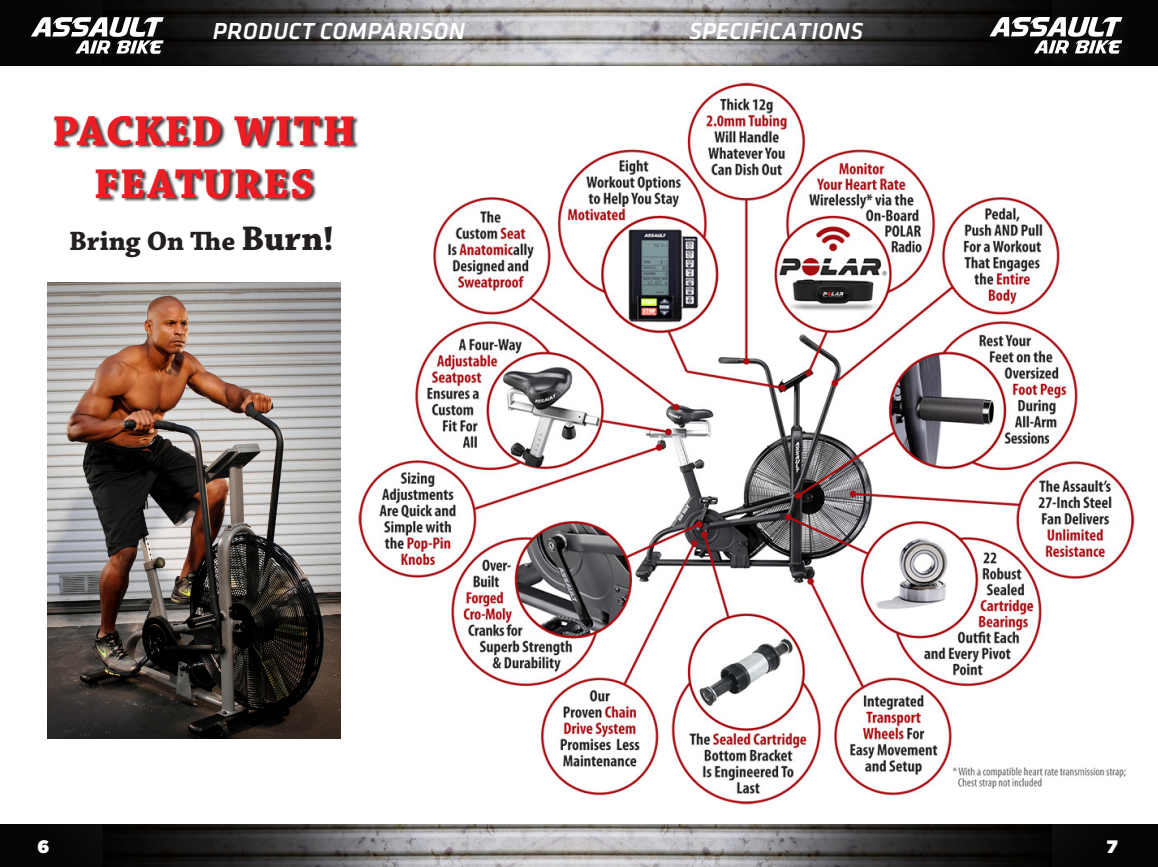
<style>
.page{position:relative;width:1158px;height:867px;background:#fff}
.page>*{position:absolute;margin:0;border:0;box-sizing:border-box;transform-origin:0 0}
.t1{font:700 44px "Chaparral Pro";letter-spacing:.025em;color:#ee1d23}
.t2{font:700 28px "Chaparral Pro";color:#231f20}
.t3{font:italic 500 24px "Klavika";letter-spacing:.015em;color:#fff}
.t4{font:900 18px "Gotham";color:#fff}
.s1{font-size:36px}
</style>
<div class="page">
<img style="left:0;top:0;width:577px;height:65px">
<img style="left:0;top:824px;width:577px;height:43px">
<div style="left:30px;top:16px;width:137px;height:42px;background:#070707"></div>
<svg style="left:31px;top:17px;width:133px;height:37px"></svg>
<svg style="left:577px;top:0;width:581px;height:65px;background:#666566"></svg>
<svg style="left:577px;top:824px;width:581px;height:43px;background:#504f4f"></svg>
<div style="left:982px;top:10px;width:152px;height:58px;background:#070706"></div>
<svg style="left:989px;top:17px;width:133px;height:37px"></svg>
<img style="left:358px;top:82px;width:777px;height:723px">
<div style="left:53px;top:116px;width:306px;height:87px;background:#231f20;opacity:.85"></div>
<img style="left:47px;top:282px;width:293px;height:456px">
<p class="t3" style="left:213px;top:18px;width:254px">PRODUCT COMPARISON</p>
<p class="t3" style="left:689px;top:18px;width:176px">SPECIFICATIONS</p>
<p class="t1" style="left:52px;top:105px;width:305px">PACKED WITH</p>
<p class="t1" style="left:94px;top:158px;width:222px">FEATURES</p>
<p class="t2" style="left:69px;top:225px;width:266px">Bring On The <span class="s1">Burn!</span></p>
<p class="t4" style="left:38px;top:836px;width:13px">6</p>
<p class="t4" style="left:1107px;top:836px;width:12px">7</p>
</div>
